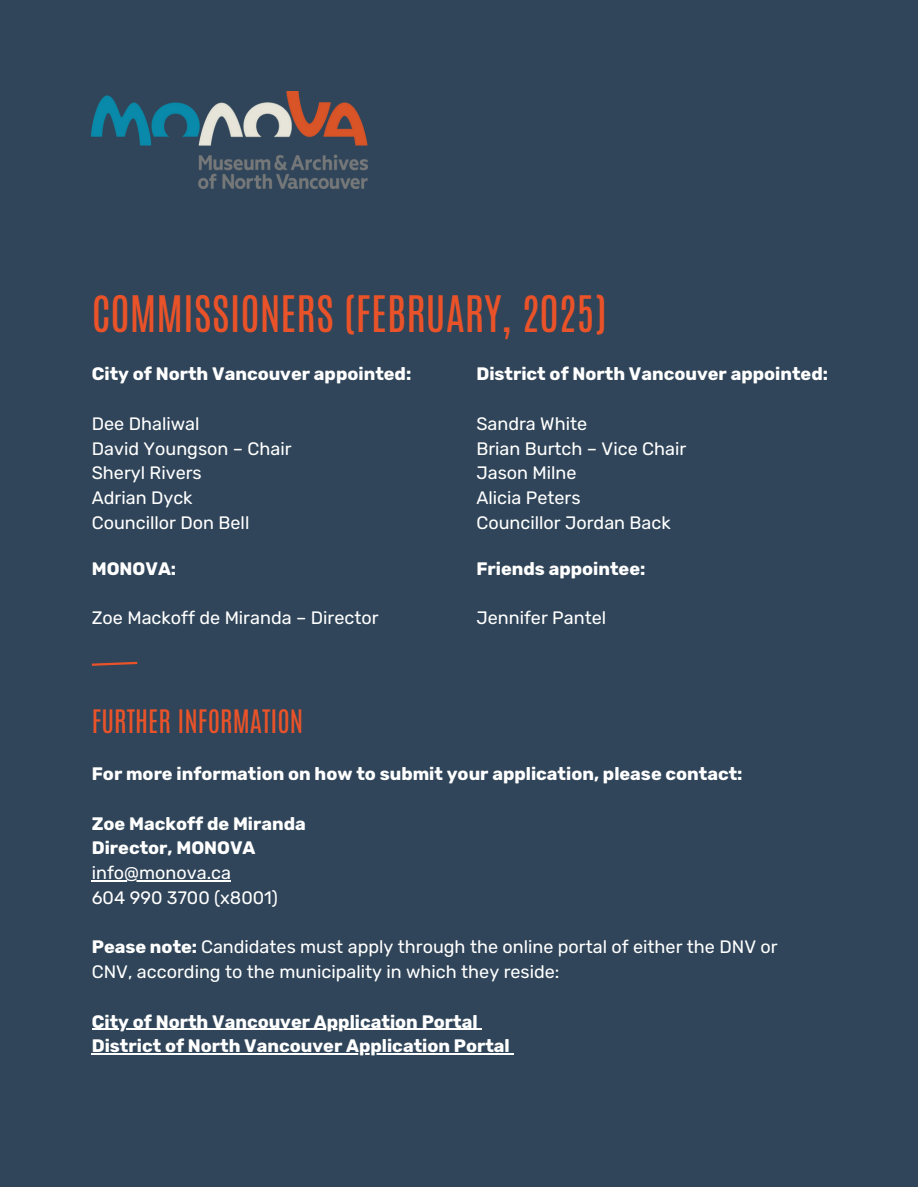
<style>
.page{position:relative;width:918px;height:1188px;background:#fff}
.page>*{position:absolute;margin:0;border:0;box-sizing:border-box;transform-origin:0 0}
.t1{font:42px "Antonio";color:#ea5329}
.t2{font:27px "Antonio";color:#ea5329}
.t3{font:18px/24.8px "Rubik";color:#fff}
.t4{font:700 18px/24.8px "Rubik";color:#fff}
.s1{font-weight:700}
</style>
<div class="page">
<div style="left:0;top:0;width:918px;height:1187px;background:#304559"></div>
<img style="left:92px;top:92px;width:275px;height:97px">
<hr style="left:92px;top:880px;width:139px;height:1px;background:#fff">
<hr style="left:92px;top:1029px;width:386px;height:1px;background:#fff">
<hr style="left:92px;top:1053px;width:418px;height:2px;background:#fff">
<svg style="left:91px;top:661px;width:47px;height:5px"></svg>
<h1 class="t1" style="left:92px;top:283px;width:516px">COMMISSIONERS (FEBRUARY, 2025)</h1>
<p class="t4" style="left:92px;top:362px;width:321px">City of North Vancouver appointed:</p>
<p class="t3" style="left:92px;top:412px;width:201px">Dee Dhaliwal<br>David Youngson – Chair<br>Sheryl Rivers<br>Adrian Dyck<br>Councillor Don Bell</p>
<p class="t4" style="left:476px;top:362px;width:353px">District of North Vancouver appointed:</p>
<p class="t3" style="left:476px;top:412px;width:211px">Sandra White<br>Brian Burtch – Vice Chair<br>Jason Milne<br>Alicia Peters<br>Councillor Jordan Back</p>
<p class="t4" style="left:476px;top:557px;width:171px">Friends appointee:</p>
<p class="t3" style="left:476px;top:606px;width:131px">Jennifer Pantel</p>
<p class="t4" style="left:92px;top:557px;width:86px">MONOVA:</p>
<p class="t3" style="left:92px;top:606px;width:288px">Zoe Mackoff de Miranda – Director</p>
<h2 class="t2" style="left:92px;top:701px;width:213px">FURTHER INFORMATION</h2>
<p class="t4" style="left:92px;top:762px;width:652px">For more information on how to submit your application, please contact:</p>
<p class="t4" style="left:92px;top:811px;width:216px">Zoe Mackoff de Miranda<br>Director, MONOVA</p>
<p class="t3" style="left:92px;top:861px;width:188px">info@monova.ca<br>604 990 3700 (x8001)</p>
<p class="t3" style="left:92px;top:935px;width:687px"><span class="s1">Pease note:</span> Candidates must apply through the online portal of either the DNV or<br>CNV, according to the municipality in which they reside:</p>
<p class="t4" style="left:92px;top:1009px;width:420px">City of North Vancouver Application Portal<br>District of North Vancouver Application Portal</p>
</div>
